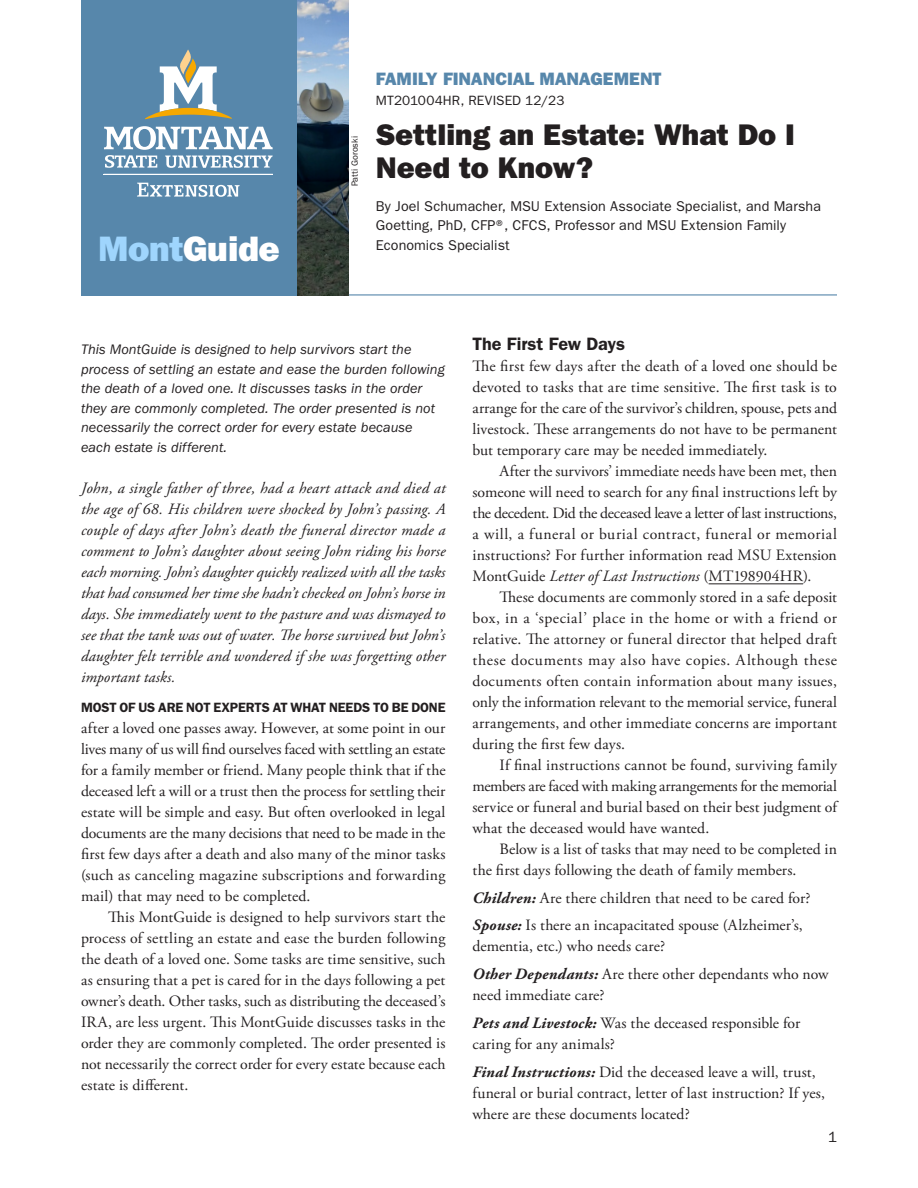
<style>
.page{position:relative;width:918px;height:1188px;background:#fff}
.page>*{position:absolute;margin:0;border:0;box-sizing:border-box;transform-origin:0 0}
.t1{font:35.55px "ITC Franklin Gothic Std Hvy";letter-spacing:-.01em;color:#fff}
.t2{font:30px/33px "ITC Franklin Gothic Std Hvy";color:#231f20}
.t3{font:18px "ITC Franklin Gothic Std Hvy";letter-spacing:-.005em;color:#5787ab}
.H2-Subhead__single_line{font:600 18px "ITC Franklin Gothic Std";letter-spacing:-.005em;color:#231f20}
.P-Body_text{font:15.75px/21px "Adobe Garamond Pro";letter-spacing:.005em;color:#231f20;text-align:justify}
.P-Body_text__no_indent{font:15.75px/21px "Adobe Garamond Pro";letter-spacing:.005em;color:#231f20}
.P-Body_text__no_indent-2{font:italic 15.75px/21px "Adobe Garamond Pro";letter-spacing:.005em;color:#231f20;text-align:justify}
.t4{font:15px "ITC Franklin Gothic Std";color:#231f20}
.P-Summary{font:italic 14.25px/19.5px "ITC Franklin Gothic Std";letter-spacing:.005em;color:#231f20}
.t5{font:14.25px/19.5px "ITC Franklin Gothic Std";letter-spacing:.005em;color:#231f20}
.P-Body_text__no_indent-3{font:600 13.5px "ITC Franklin Gothic Std";letter-spacing:-.015em;color:#231f20}
.t6{font:13.5px "ITC Franklin Gothic Std";letter-spacing:.01em;color:#231f20}
.t7{font:9px "ITC Franklin Gothic Std";color:#231f20}
.s1{color:#9fd5fd}
.s2{font-style:italic}
.s3{font-weight:700;font-style:italic}
</style>
<div class="page">
<hr style="left:326px;top:294px;width:511px;height:2px;background:#5787ab">
<img style="left:297px;top:0;width:51px;height:296px">
<div style="left:81px;top:0;width:216px;height:296px;background:#5787ab"></div>
<svg style="left:137px;top:183px;width:103px;height:14px"></svg>
<hr style="left:104px;top:174px;width:169px;height:1px;background:#fff">
<svg style="left:145px;top:50px;width:87px;height:69px"></svg>
<svg style="left:104px;top:126px;width:169px;height:42px"></svg>
<hr style="left:709px;top:584px;width:94px;height:1px;background:#231f20">
<h1 class="t1" style="left:98px;top:228px;width:183px"><span class="s1">Mont</span>Guide</h1>
<p class="t7" style="left:349px;top:186px;width:52px;rotate:-90deg">Patti Goroski</p>
<p class="t3" style="left:376px;top:68px;width:287px">FAMILY FINANCIAL MANAGEMENT</p>
<p class="t6" style="left:376px;top:93px;width:190px">MT201004HR, REVISED 12/23</p>
<h2 class="t2" style="left:376px;top:118px;width:421px">Settling an Estate: What Do I<br>Need to Know?</h2>
<p class="t5" style="left:376px;top:196px;width:447px">By Joel Schumacher, MSU Extension Associate Specialist, and Marsha<br>Goetting, PhD, CFP®, CFCS, Professor and MSU Extension Family<br>Economics Specialist</p>
<p class="P-Summary" style="left:81px;top:340px;width:365px">This MontGuide is designed to help survivors start the process of settling an estate and ease the burden following the death of a loved one. It discusses tasks in the order they are commonly completed. The order presented is not necessarily the correct order for every estate because each estate is different.</p>
<p class="P-Body_text__no_indent-2" style="left:81px;top:478px;width:366px">John, a single father of three, had a heart attack and died at the age of 68. His children were shocked by John’s passing. A couple of days after John’s death the funeral director made a comment to John’s daughter about seeing John riding his horse each morning. John’s daughter quickly realized with all the tasks that had consumed her time she hadn’t checked on John’s horse in days. She immediately went to the pasture and was dismayed to see that the tank was out of water. The horse survived but John’s daughter felt terrible and wondered if she was forgetting other important tasks.</p>
<p class="P-Body_text__no_indent-3" style="left:81px;top:699px;width:366px">MOST OF US ARE NOT EXPERTS AT WHAT NEEDS TO BE DONE</p>
<p class="P-Body_text__no_indent" style="left:81px;top:718px;width:366px;text-align:justify">after a loved one passes away. However, at some point in our lives many of us will find ourselves faced with settling an estate for a family member or friend. Many people think that if the deceased left a will or a trust then the process for settling their estate will be simple and easy. But often overlooked in legal documents are the many decisions that need to be made in the first few days after a death and also many of the minor tasks (such as canceling magazine subscriptions and forwarding mail) that may need to be completed.</p>
<p class="P-Body_text" style="left:81px;top:907px;width:366px;text-indent:27px">This MontGuide is designed to help survivors start the process of settling an estate and ease the burden following the death of a loved one. Some tasks are time sensitive, such as ensuring that a pet is cared for in the days following a pet owner’s death. Other tasks, such as distributing the deceased’s IRA, are less urgent. This MontGuide discusses tasks in the order they are commonly completed. The order presented is not necessarily the correct order for every estate because each estate is different.</p>
<h1 class="H2-Subhead__single_line" style="left:472px;top:333px;width:154px">The First Few Days</h1>
<p class="P-Body_text__no_indent" style="left:472px;top:356px;width:366px;text-align:justify">The first few days after the death of a loved one should be devoted to tasks that are time sensitive. The first task is to arrange for the care of the survivor’s children, spouse, pets and livestock. These arrangements do not have to be permanent but temporary care may be needed immediately.</p>
<p class="P-Body_text" style="left:472px;top:461px;width:366px;text-indent:27px">After the survivors’ immediate needs have been met, then someone will need to search for any final instructions left by the decedent. Did the deceased leave a letter of last instructions, a will, a funeral or burial contract, funeral or memorial instructions? For further information read MSU Extension MontGuide <span class="s2">Letter of Last Instructions</span> (MT198904HR).</p>
<p class="P-Body_text" style="left:472px;top:587px;width:366px;text-indent:27px">These documents are commonly stored in a safe deposit box, in a ‘special’ place in the home or with a friend or relative. The attorney or funeral director that helped draft these documents may also have copies. Although these documents often contain information about many issues, only the information relevant to the memorial service, funeral arrangements, and other immediate concerns are important during the first few days.</p>
<p class="P-Body_text" style="left:472px;top:755px;width:366px;text-indent:27px">If final instructions cannot be found, surviving family members are faced with making arrangements for the memorial service or funeral and burial based on their best judgment of what the deceased would have wanted.</p>
<p class="P-Body_text" style="left:472px;top:839px;width:366px;text-indent:27px">Below is a list of tasks that may need to be completed in the first days following the death of family members.</p>
<p class="P-Body_text__no_indent" style="left:472px;top:888px;width:339px"><span class="s3">Children:</span> Are there children that need to be cared for?</p>
<p class="P-Body_text__no_indent" style="left:472px;top:915px;width:332px"><span class="s3">Spouse:</span> Is there an incapacitated spouse (Alzheimer’s, dementia, etc.) who needs care?</p>
<p class="P-Body_text__no_indent" style="left:472px;top:964px;width:358px"><span class="s3">Other Dependants:</span> Are there other dependants who now need immediate care?</p>
<p class="P-Body_text__no_indent" style="left:472px;top:1013px;width:329px"><span class="s3">Pets and Livestock:</span> Was the deceased responsible for caring for any animals?</p>
<p class="P-Body_text__no_indent" style="left:472px;top:1062px;width:354px"><span class="s3">Final Instructions:</span> Did the deceased leave a will, trust, funeral or burial contract, letter of last instruction? If yes, where are these documents located?</p>
<p class="t4" style="left:828px;top:1128px;width:10px">1</p>
</div>
